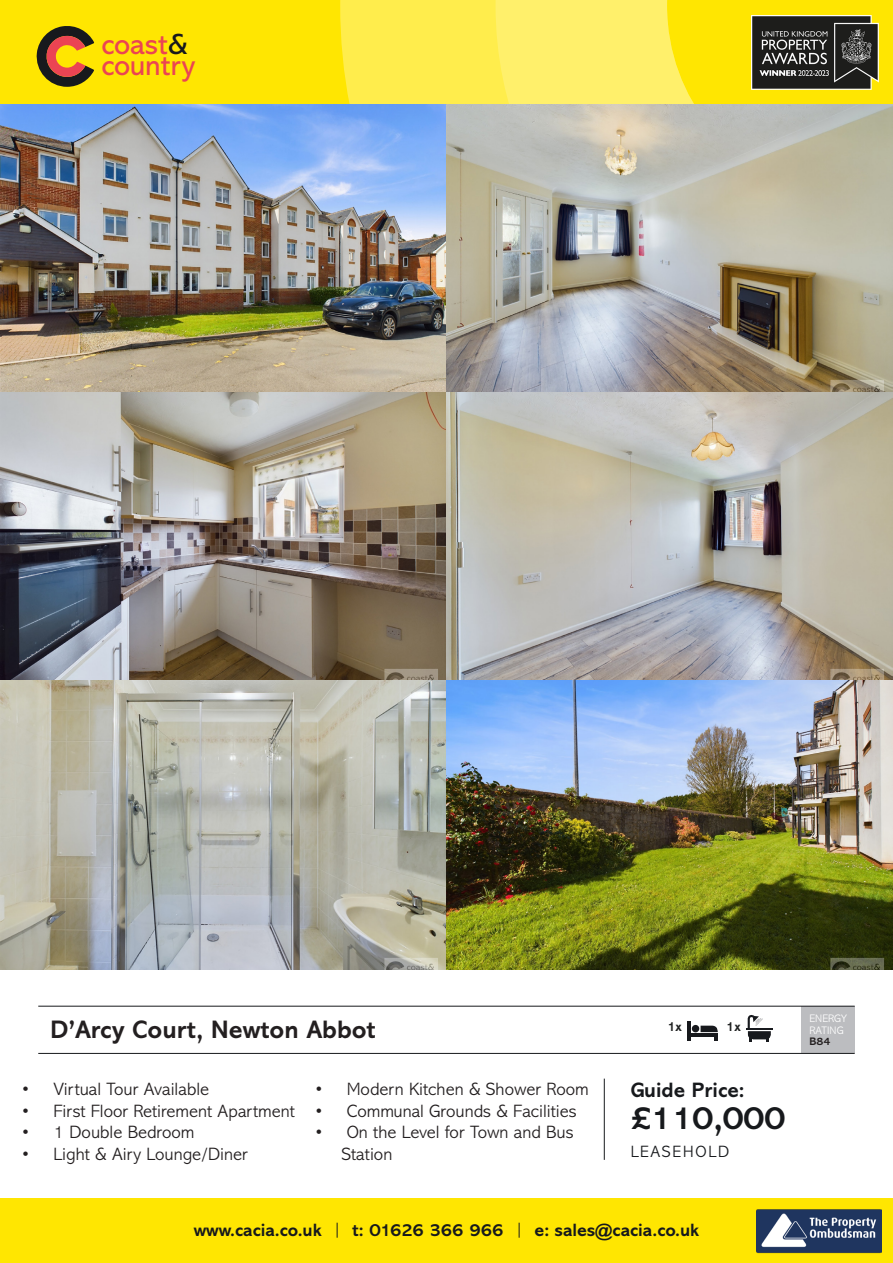
<style>
.page{position:relative;width:893px;height:1263px;background:#fff}
.page>*{position:absolute;margin:0;border:0;box-sizing:border-box;transform-origin:0 0}
.t1{font:700 33px "Abadi MT Std";color:#17191c}
.t2{font:29.4px/20.9px "Abadi MT Std";color:#eb4453}
.t3{font:700 25.5px "Abadi MT Std";color:#231f20}
.t4{font:700 21px "Abadi MT Std";color:#17191c}
.t5{font:300 18px/21.6px "Abadi MT Std";color:#231f20}
.t6{font:700 18px "Abadi MT Std";color:#17191c}
.t7{font:300 16.5px "Abadi MT Std";letter-spacing:.1em;color:#17191c}
.t8{font:700 13.5px "Abadi MT Std";color:#202222}
.t9{font:300 10.95px "Abadi MT Std";color:#fff}
.t10{font:700 10.95px "Abadi MT Std";color:#231f20}
.s1{color:#17191d}
.s2{font-weight:300}
</style>
<div class="page">
<img style="left:0;top:103px;width:446px;height:289px">
<img style="left:446px;top:103px;width:447px;height:289px">
<img style="left:0;top:392px;width:446px;height:289px">
<svg style="left:0;top:681px;width:446px;height:288px;background:#b4b4ab"></svg>
<svg style="left:446px;top:392px;width:447px;height:289px;background:#b7b4ac"></svg>
<img style="left:446px;top:681px;width:447px;height:288px">
<div style="left:0;top:1199px;width:893px;height:64px;background:#ffe601"></div>
<div style="left:801px;top:1006px;width:54px;height:47px;background:#bcbdc0"></div>
<hr style="left:687px;top:1022px;width:3px;height:19px;background:#17191d">
<hr style="left:689px;top:1033px;width:29px;height:4px;background:#17191d">
<div style="left:692px;top:1025px;width:7px;height:7px;background:#17191d;border-radius:50%"></div>
<svg style="left:701px;top:1026px;width:17px;height:15px"></svg>
<hr style="left:746px;top:1028px;width:26px;height:2px;background:#17191d">
<svg style="left:748px;top:1015px;width:23px;height:27px"></svg>
<hr style="left:38px;top:1006px;width:817px;height:1px;background:#17191c">
<hr style="left:604px;top:1078px;width:1px;height:82px;background:#17191c">
<hr style="left:38px;top:1053px;width:817px;height:1px;background:#17191c">
<div style="left:0;top:0;width:893px;height:103px;background:#ffe601"></div>
<svg style="left:36px;top:26px;width:58px;height:61px"></svg>
<div style="left:340px;top:0;width:481px;height:103px;background:#ffed4c"></div>
<svg style="left:496px;top:0;width:325px;height:103px;background:#ffec46"></svg>
<img style="left:751px;top:15px;width:127px;height:74px">
<img style="left:756px;top:1209px;width:125px;height:45px">
<p class="t2" style="left:101px;top:34px;width:95px">coast<span class="s1">&amp; </span>country</p>
<p class="t3" style="left:50px;top:1014px;width:327px">D’Arcy Court, Newton Abbot</p>
<p class="t8" style="left:667px;top:1018px;width:16px">1x</p>
<p class="t8" style="left:726px;top:1018px;width:16px">1x</p>
<p class="t5" style="left:21px;top:1079px;width:189px">• Virtual Tour Available</p>
<p class="t5" style="left:21px;top:1100px;width:275px">• First Floor Retirement Apartment</p>
<p class="t5" style="left:21px;top:1122px;width:175px">• 1 Double Bedroom</p>
<p class="t5" style="left:21px;top:1143px;width:228px">• Light &amp; Airy Lounge/Diner</p>
<p class="t5" style="left:314px;top:1079px;width:276px">• Modern Kitchen &amp; Shower Room</p>
<p class="t5" style="left:314px;top:1100px;width:264px">• Communal Grounds &amp; Facilities</p>
<p class="t5" style="left:341px;top:1122px;width:234px;text-indent:-27px">• On the Level for Town and Bus<br>Station</p>
<p class="t4" style="left:631px;top:1078px;width:115px">Guide Price:</p>
<p class="t1" style="left:631px;top:1098px;width:156px">£110,000</p>
<p class="t7" style="left:631px;top:1142px;width:100px">LEASEHOLD</p>
<p class="t6" style="left:194px;top:1219px;width:507px">www.cacia.co.uk <span class="s2">|</span> t: 01626 366 966 <span class="s2">|</span> e: sales@cacia.co.uk</p>
<p class="t9" style="left:810px;top:1013px;width:39px">ENERGY</p>
<p class="t9" style="left:810px;top:1024px;width:36px">RATING</p>
<p class="t10" style="left:810px;top:1035px;width:22px">B84</p>
</div>
